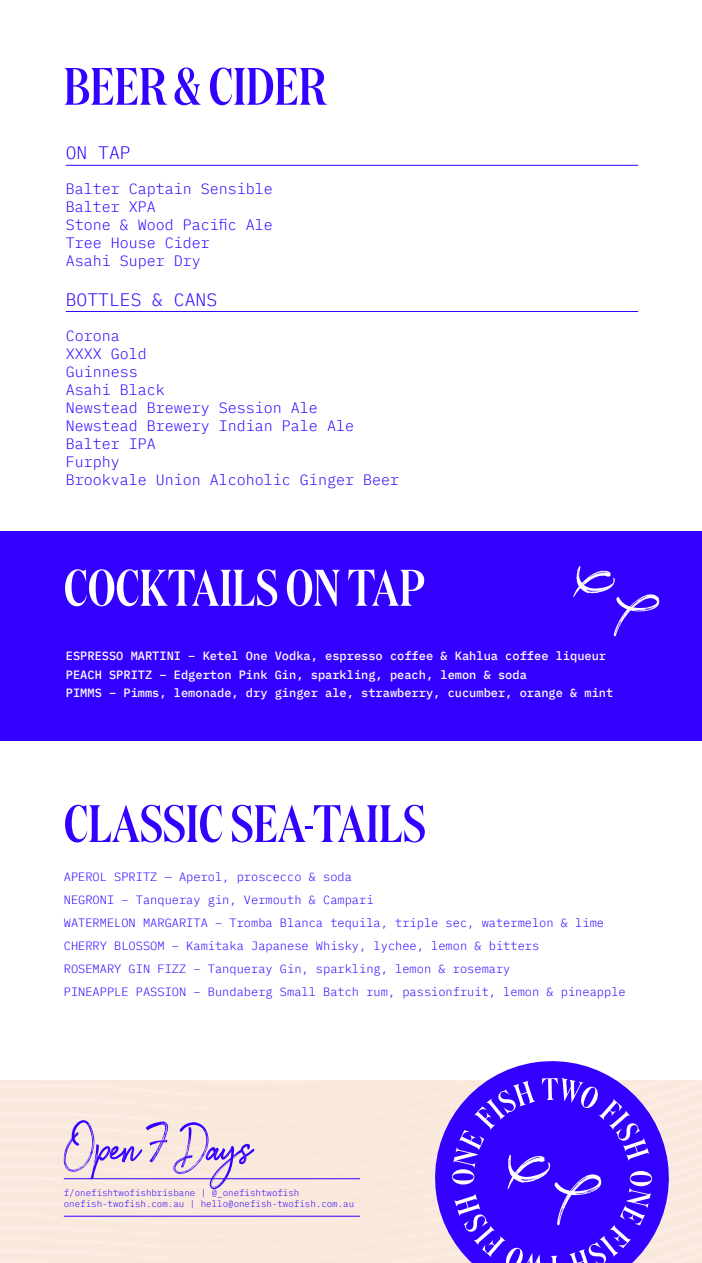
<style>
.page{position:relative;width:702px;height:1263px;background:#fff}
.page>*{position:absolute;margin:0;border:0;box-sizing:border-box;transform-origin:0 0}
.t1{font:54px "Brownhill Script";color:#30f}
.t2{font:500 52.5px "Domaine Display Condensed";color:#30f}
.t3{font:500 51.45px "Domaine Display Condensed";color:#fff}
.t4{font:300 18px "IBM Plex Mono";color:#30f}
.t5{font:300 15px/18px "IBM Plex Mono";color:#30f}
.t6{font:300 12px/23px "IBM Plex Mono";color:#30f}
.t7{font:500 12px/18.6px "IBM Plex Mono";color:#fff}
.t8{font:300 9.15px/10.9px "IBM Plex Mono";color:#30f}
</style>
<div class="page">
<hr style="left:64px;top:1216px;width:296px;height:1px;background:#30f">
<hr style="left:64px;top:1178px;width:296px;height:1px;background:#30f">
<svg style="left:427px;top:1061px;width:249px;height:202px"></svg>
<svg style="left:452px;top:1078px;width:200px;height:185px;background:#5125fd"></svg>
<div style="left:0;top:531px;width:702px;height:210px;background:#30f"></div>
<svg style="left:573px;top:566px;width:86px;height:70px"></svg>
<hr style="left:66px;top:165px;width:572px;height:1px;background:#30f">
<hr style="left:66px;top:311px;width:572px;height:1px;background:#30f">
<h2 class="t2" style="left:64px;top:56px;width:264px">BEER &amp; CIDER</h2>
<h3 class="t4" style="left:66px;top:139px;width:66px">ON TAP</h3>
<p class="t5" style="left:66px;top:179px;width:209px">Balter Captain Sensible<br>Balter XPA<br>Stone &amp; Wood Pacific Ale<br>Tree House Cider<br>Asahi Super Dry</p>
<h3 class="t4" style="left:66px;top:286px;width:153px">BOTTLES &amp; CANS</h3>
<p class="t5" style="left:66px;top:326px;width:335px">Corona<br>XXXX Gold<br>Guinness<br>Asahi Black<br>Newstead Brewery Session Ale<br>Newstead Brewery Indian Pale Ale<br>Balter IPA<br>Furphy<br>Brookvale Union Alcoholic Ginger Beer</p>
<h3 class="t3" style="left:64px;top:558px;width:362px">COCKTAILS ON TAP</h3>
<p class="t7" style="left:66px;top:645px;width:549px">ESPRESSO MARTINI – Ketel One Vodka, espresso coffee &amp; Kahlua coffee liqueur<br>PEACH SPRITZ – Edgerton Pink Gin, sparkling, peach, lemon &amp; soda<br>PIMMS – Pimms, lemonade, dry ginger ale, strawberry, cucumber, orange &amp; mint</p>
<h2 class="t2" style="left:64px;top:793px;width:363px">CLASSIC SEA-TAILS</h2>
<p class="t6" style="left:64px;top:865px;width:563px">APEROL SPRITZ — Aperol, proscecco &amp; soda<br>NEGRONI – Tanqueray gin, Vermouth &amp; Campari<br>WATERMELON MARGARITA – Tromba Blanca tequila, triple sec, watermelon &amp; lime CHERRY BLOSSOM – Kamitaka Japanese Whisky, lychee, lemon &amp; bitters<br>ROSEMARY GIN FIZZ – Tanqueray Gin, sparkling, lemon &amp; rosemary<br>PINEAPPLE PASSION – Bundaberg Small Batch rum, passionfruit, lemon &amp; pineapple</p>
<h1 class="t1" style="left:64px;top:1110px;width:191px">Open7 Days</h1>
<p class="t8" style="left:64px;top:1186px;width:292px">f/onefishtwofishbrisbane | @_onefishtwofish onefish-twofish.com.au | hello@onefish-twofish.com.au</p>
</div>
